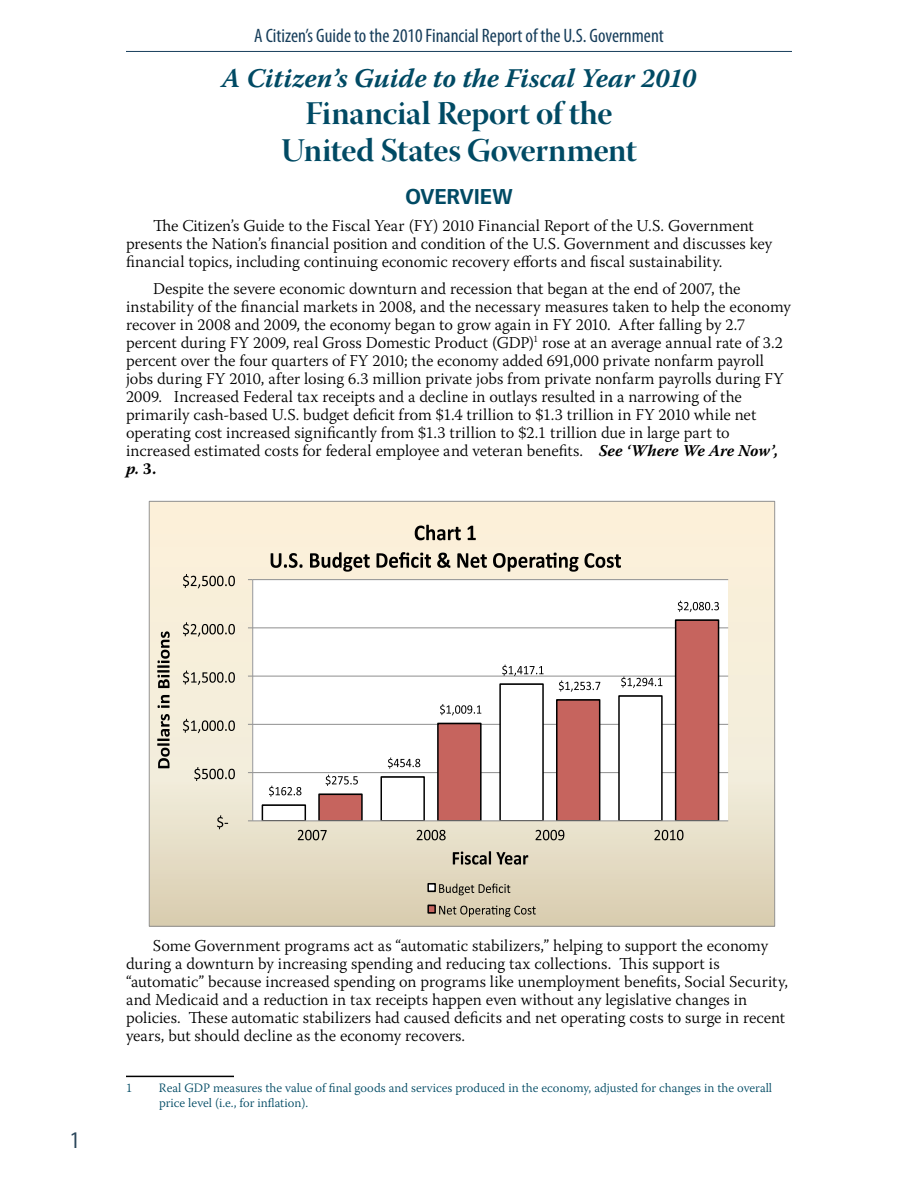
<style>
.page{position:relative;width:918px;height:1188px;background:#fff}
.page>*{position:absolute;margin:0;border:0;box-sizing:border-box;transform-origin:0 0}
.DOC_TITLE{font:33px/36.6px "Warnock Pro Bold Disp";letter-spacing:-.015em;color:#004a64;text-align:center}
.DOC_TITLE-2{font:italic 700 27px "Warnock Pro";color:#004a64}
.t1{font:condensed 24px "Myriad Pro";color:#2a465a}
.FIRST_HEADER{font:700 21px "Vectora LH";letter-spacing:-.01em;color:#004a64}
.t2{font:condensed 19.5px "Myriad Pro";color:#173e5b}
.Body_Text{font:300 16.5px/18px "Warnock Pro";color:#000}
.Footnote_Text{font:300 12.75px/15.3px "Warnock Pro";color:#004a64}
.s1{font-weight:700;font-style:italic}
.s2{font-weight:700}
</style>
<div class="page">
<hr style="left:126px;top:51px;width:666px;height:1px;background:#173e5b">
<hr style="left:126px;top:1076px;width:108px;height:1px;background:#000">
<svg style="left:151px;top:503px;width:622px;height:421px;background:#ede4cd"></svg>
<div style="left:253px;top:580px;width:475px;height:241px;background:#fff"></div>
<hr style="left:253px;top:772px;width:475px;height:1px;background:#929292">
<hr style="left:253px;top:724px;width:475px;height:1px;background:#929292">
<hr style="left:253px;top:676px;width:475px;height:1px;background:#929292">
<hr style="left:253px;top:628px;width:475px;height:1px;background:#929292">
<hr style="left:253px;top:579px;width:475px;height:1px;background:#929292">
<svg style="left:261px;top:723px;width:57px;height:98px"></svg>
<svg style="left:318px;top:619px;width:402px;height:202px"></svg>
<hr style="left:252px;top:580px;width:1px;height:241px;background:#929292">
<hr style="left:253px;top:821px;width:475px;height:1px;background:#929292">
<svg style="left:269px;top:786px;width:32px;height:11px"></svg>
<svg style="left:388px;top:757px;width:32px;height:12px"></svg>
<svg style="left:502px;top:665px;width:42px;height:11px"></svg>
<svg style="left:621px;top:676px;width:41px;height:12px"></svg>
<svg style="left:326px;top:775px;width:32px;height:11px"></svg>
<svg style="left:440px;top:704px;width:41px;height:11px"></svg>
<svg style="left:559px;top:680px;width:41px;height:12px"></svg>
<svg style="left:678px;top:601px;width:41px;height:11px"></svg>
<svg style="left:217px;top:815px;width:11px;height:14px"></svg>
<svg style="left:194px;top:767px;width:41px;height:14px"></svg>
<svg style="left:183px;top:719px;width:52px;height:14px"></svg>
<svg style="left:183px;top:671px;width:52px;height:14px"></svg>
<svg style="left:183px;top:622px;width:52px;height:15px"></svg>
<svg style="left:183px;top:574px;width:52px;height:14px"></svg>
<svg style="left:298px;top:830px;width:385px;height:10px;background:#cec8b5"></svg>
<svg style="left:157px;top:631px;width:13px;height:137px;background:#9a9689"></svg>
<svg style="left:453px;top:851px;width:75px;height:14px"></svg>
<svg style="left:415px;top:525px;width:61px;height:15px"></svg>
<svg style="left:271px;top:552px;width:350px;height:20px;background:#afa798"></svg>
<div style="left:428px;top:884px;width:7px;height:7px;background:#fff"></div>
<div style="left:427px;top:883px;width:9px;height:9px;border:2px solid #000"></div>
<svg style="left:439px;top:884px;width:71px;height:11px"></svg>
<div style="left:428px;top:905px;width:7px;height:8px;background:#c6645e"></div>
<div style="left:427px;top:905px;width:9px;height:9px;border:2px solid #000"></div>
<svg style="left:439px;top:906px;width:97px;height:11px"></svg>
<p class="t2" style="left:254px;top:24px;width:411px">A Citizen’s Guide to the 2010 Financial Report of the U.S. Government</p>
<p class="DOC_TITLE-2" style="left:222px;top:62px;width:476px">A Citizen’s Guide to the Fiscal Year 2010</p>
<p class="DOC_TITLE" style="left:281px;top:94px;width:357px">Financial Report of the<br>United States Government</p>
<p class="FIRST_HEADER" style="left:405px;top:184px;width:109px">OVERVIEW</p>
<p class="Body_Text" style="left:126px;top:216px;width:648px;text-indent:27px">The Citizen’s Guide to the Fiscal Year (FY) 2010 Financial Report of the U.S. Government presents the Nation’s financial position and condition of the U.S. Government and discusses key financial topics, including continuing economic recovery efforts and fiscal sustainability.</p>
<p class="Body_Text" style="left:126px;top:279px;width:666px;text-indent:27px">Despite the severe economic downturn and recession that began at the end of 2007, the instability of the financial markets in 2008, and the necessary measures taken to help the economy recover in 2008 and 2009, the economy began to grow again in FY 2010. After falling by 2.7 percent during FY 2009, real Gross Domestic Product (GDP)<sup>1</sup> rose at an average annual rate of 3.2 percent over the four quarters of FY 2010; the economy added 691,000 private nonfarm payroll jobs during FY 2010, after losing 6.3 million private jobs from private nonfarm payrolls during FY 2009. Increased Federal tax receipts and a decline in outlays resulted in a narrowing of the primarily cash-based U.S. budget deficit from $1.4 trillion to $1.3 trillion in FY 2010 while net operating cost increased significantly from $1.3 trillion to $2.1 trillion due in large part to increased estimated costs for federal employee and veteran benefits. <span class="s1">See ‘Where We Are Now’, p.</span> <span class="s2">3.</span></p>
<h3 class="t1" style="left:70px;top:1125px;width:11px">1</h3>
<p class="Body_Text" style="left:126px;top:936px;width:664px;text-indent:27px">Some Government programs act as “automatic stabilizers,” helping to support the economy during a downturn by increasing spending and reducing tax collections. This support is “automatic” because increased spending on programs like unemployment benefits, Social Security, and Medicaid and a reduction in tax receipts happen even without any legislative changes in policies. These automatic stabilizers had caused deficits and net operating costs to surge in recent years, but should decline as the economy recovers.</p>
<p class="Footnote_Text" style="left:126px;top:1080px;width:8px">1</p>
<p class="Footnote_Text" style="left:159px;top:1080px;width:615px">Real GDP measures the value of final goods and services produced in the economy, adjusted for changes in the overall price level (i.e., for inflation).</p>
</div>
